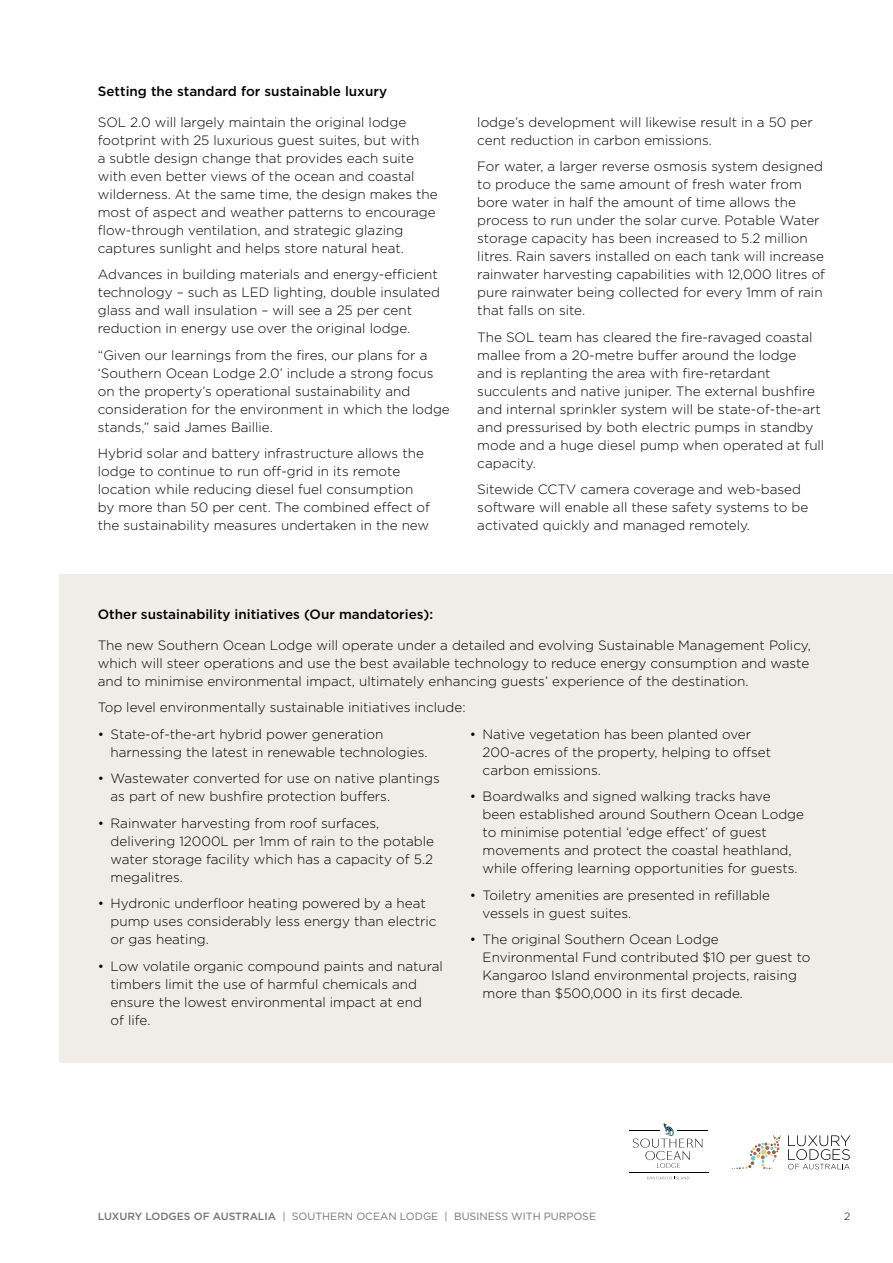
<style>
.page{position:relative;width:893px;height:1263px;background:#fff}
.page>*{position:absolute;margin:0;border:0;box-sizing:border-box;transform-origin:0 0}
.Body_Text{font:300 13.5px/18px "Gotham";color:#000}
.Subtitle{font:500 13.5px "Gotham";color:#000}
.t1{font:10.5px "Gotham";color:#7a716d}
.t2{font:300 10.5px "Gotham";color:#000}
.s1{font-weight:500}
</style>
<div class="page">
<svg style="left:788px;top:1135px;width:62px;height:34px"></svg>
<svg style="left:732px;top:1135px;width:49px;height:34px"></svg>
<hr style="left:678px;top:1131px;width:30px;height:1px;background:#000">
<hr style="left:629px;top:1131px;width:31px;height:1px;background:#000">
<svg style="left:647px;top:1176px;width:42px;height:3px"></svg>
<hr style="left:629px;top:1172px;width:79px;height:1px;background:#000">
<svg style="left:633px;top:1123px;width:69px;height:45px"></svg>
<div style="left:60px;top:574px;width:833px;height:489px;background:#f0ede8"></div>
<p class="Subtitle" style="left:98px;top:82px;width:291px">Setting the standard for sustainable luxury</p>
<p class="Body_Text" style="left:98px;top:112px;width:341px">SOL 2.0 will largely maintain the original lodge footprint with 25 luxurious guest suites, but with<br>a subtle design change that provides each suite with even better views of the ocean and coastal wilderness. At the same time, the design makes the most of aspect and weather patterns to encourage flow-through ventilation, and strategic glazing captures sunlight and helps store natural heat.</p>
<p class="Body_Text" style="left:98px;top:265px;width:344px">Advances in building materials and energy-efficient technology – such as LED lighting, double insulated glass and wall insulation – will see a 25 per cent reduction in energy use over the original lodge.</p>
<p class="Body_Text" style="left:98px;top:345px;width:354px">“Given our learnings from the fires, our plans for a ‘Southern Ocean Lodge 2.0’ include a strong focus on the property’s operational sustainability and consideration for the environment in which the lodge stands,” said James Baillie.</p>
<p class="Body_Text" style="left:98px;top:444px;width:334px">Hybrid solar and battery infrastructure allows the lodge to continue to run off-grid in its remote location while reducing diesel fuel consumption by more than 50 per cent. The combined effect of the sustainability measures undertaken in the new</p>
<p class="Body_Text" style="left:477px;top:112px;width:337px">lodge’s development will likewise result in a 50 per cent reduction in carbon emissions.</p>
<p class="Body_Text" style="left:477px;top:157px;width:349px">For water, a larger reverse osmosis system designed to produce the same amount of fresh water from bore water in half the amount of time allows the process to run under the solar curve. Potable Water storage capacity has been increased to 5.2 million litres. Rain savers installed on each tank will increase rainwater harvesting capabilities with 12,000 litres of pure rainwater being collected for every 1mm of rain that falls on site.</p>
<p class="Body_Text" style="left:477px;top:327px;width:348px">The SOL team has cleared the fire-ravaged coastal mallee from a 20-metre buffer around the lodge and is replanting the area with fire-retardant succulents and native juniper. The external bushfire and internal sprinkler system will be state-of-the-art and pressurised by both electric pumps in standby mode and a huge diesel pump when operated at full capacity.</p>
<p class="Body_Text" style="left:477px;top:480px;width:332px">Sitewide CCTV camera coverage and web-based software will enable all these safety systems to be activated quickly and managed remotely.</p>
<p class="Subtitle" style="left:98px;top:605px;width:337px">Other sustainability initiatives (Our mandatories):</p>
<p class="Body_Text" style="left:98px;top:635px;width:715px">The new Southern Ocean Lodge will operate under a detailed and evolving Sustainable Management Policy, which will steer operations and use the best available technology to reduce energy consumption and waste and to minimise environmental impact, ultimately enhancing guests’ experience of the destination.</p>
<p class="Body_Text" style="left:98px;top:698px;width:369px">Top level environmentally sustainable initiatives include:</p>
<p class="Body_Text" style="left:111px;top:724px;width:318px;text-indent:-13px">• State-of-the-art hybrid power generation harnessing the latest in renewable technologies.</p>
<p class="Body_Text" style="left:111px;top:769px;width:331px;text-indent:-13px">• Wastewater converted for use on native plantings as part of new bushfire protection buffers.</p>
<p class="Body_Text" style="left:111px;top:813px;width:325px;text-indent:-13px">• Rainwater harvesting from roof surfaces, delivering 12000L per 1mm of rain to the potable water storage facility which has a capacity of 5.2 megalitres.</p>
<p class="Body_Text" style="left:111px;top:894px;width:328px;text-indent:-13px">• Hydronic underfloor heating powered by a heat pump uses considerably less energy than electric or gas heating.</p>
<p class="Body_Text" style="left:111px;top:956px;width:334px;text-indent:-13px">• Low volatile organic compound paints and natural timbers limit the use of harmful chemicals and ensure the lowest environmental impact at end<br>of life.</p>
<p class="Body_Text" style="left:483px;top:724px;width:290px;text-indent:-13px">• Native vegetation has been planted over<br>200-acres of the property, helping to offset carbon emissions.</p>
<p class="Body_Text" style="left:483px;top:787px;width:323px;text-indent:-13px">• Boardwalks and signed walking tracks have been established around Southern Ocean Lodge to minimise potential ‘edge effect’ of guest movements and protect the coastal heathland, while offering learning opportunities for guests.</p>
<p class="Body_Text" style="left:483px;top:885px;width:289px;text-indent:-13px">• Toiletry amenities are presented in refillable vessels in guest suites.</p>
<p class="Body_Text" style="left:483px;top:930px;width:329px;text-indent:-13px">• The original Southern Ocean Lodge Environmental Fund contributed $10 per guest to Kangaroo Island environmental projects, raising more than $500,000 in its first decade.</p>
<p class="t1" style="left:98px;top:1210px;width:500px"><span class="s1">LUXURY LODGES OF AUSTRALIA</span> | SOUTHERN OCEAN LODGE | BUSINESS WITH PURPOSE</p>
<p class="t2" style="left:844px;top:1210px;width:8px">2</p>
</div>
